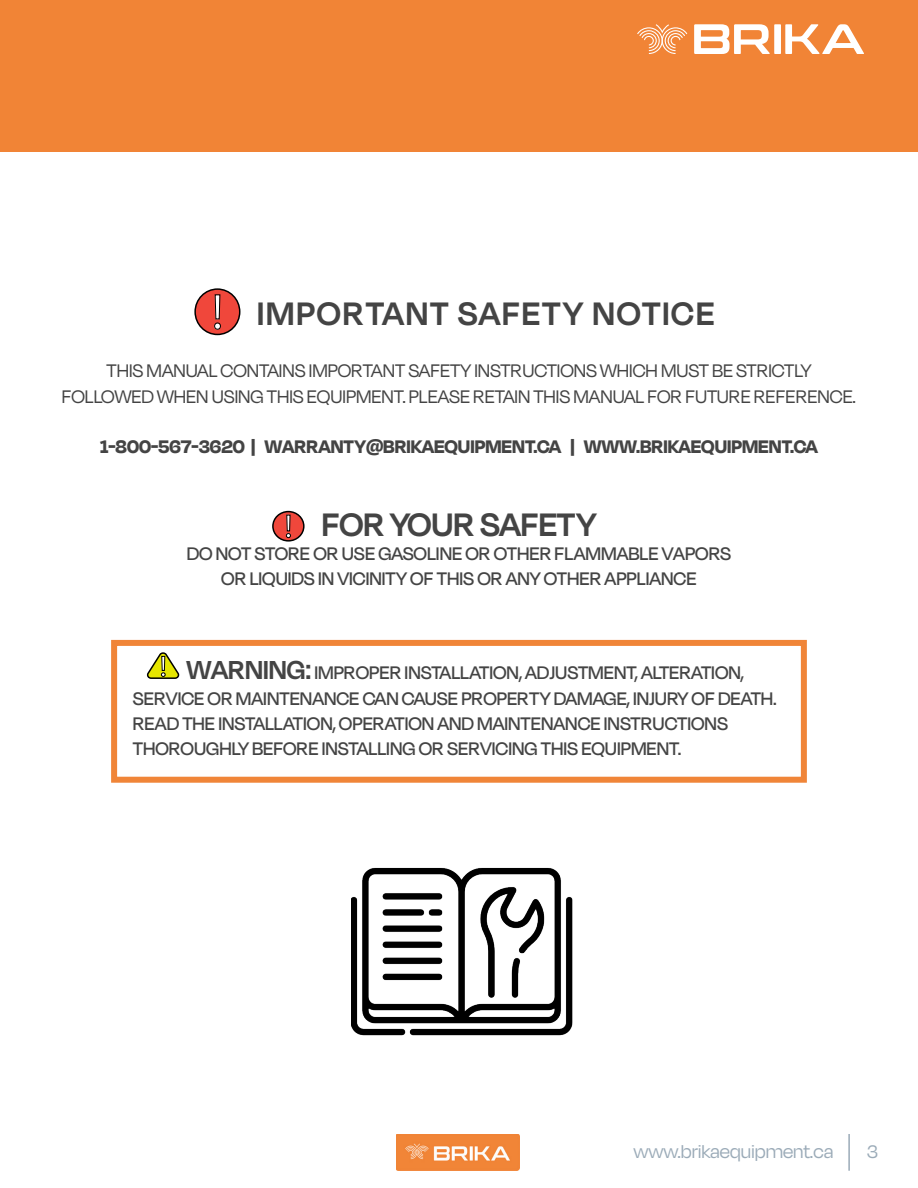
<style>
.page{position:relative;width:918px;height:1188px;background:#fff}
.page>*{position:absolute;margin:0;border:0;box-sizing:border-box;transform-origin:0 0}
.t1{font:50.25px "Myriad Pro";color:#fff}
.CHAPTER{font:600 37.5px "Degular Display";letter-spacing:.045em;color:#444}
.CHAPTER-2{font:600 37.5px "Degular Display";color:#444}
.t2{font:29.25px "Myriad Pro";color:#fff;scale:1.1 1}
.CHAPTER-3{font:500 21px/25.2px "Degular Display";color:#444}
.t3{font:21px "Degular Display";color:#444}
.t4{font:700 21px "Degular Display";color:#444}
.t5{font:21px "Degular Display";color:#9babb8}
.s1{font-family:"Myriad Pro";font-weight:400;font-size:33px;color:#fff}
.s2{font-weight:600;font-size:30px}
</style>
<div class="page">
<div style="left:0;top:0;width:918px;height:151px;background:#f18436"></div>
<div style="left:195px;top:289px;width:45px;height:45px;background:#f0473b;border-radius:50%"></div>
<div style="left:194px;top:288px;width:46px;height:47px;border:2px solid #000;border-radius:50%"></div>
<div style="left:273px;top:512px;width:31px;height:29px;background:#f0473b;border-radius:50%"></div>
<div style="left:272px;top:511px;width:33px;height:31px;border:2px solid #000;border-radius:50%"></div>
<svg style="left:147px;top:653px;width:33px;height:26px"></svg>
<div style="left:111px;top:640px;width:696px;height:143px;border:6px solid #f08538"></div>
<img style="left:397px;top:1134px;width:123px;height:37px">
<hr style="left:848px;top:1134px;width:2px;height:37px;background:#9babb8">
<svg style="left:694px;top:24px;width:76px;height:30px"></svg>
<div style="left:774px;top:24px;width:7px;height:30px;background:#fff"></div>
<svg style="left:785px;top:24px;width:79px;height:30px"></svg>
<svg style="left:637px;top:24px;width:50px;height:30px"></svg>
<img style="left:352px;top:867px;width:220px;height:169px">
<h1 class="t1" style="left:212px;top:281px;width:13px">!</h1>
<p class="CHAPTER" style="left:257px;top:292px;width:459px">IMPORTANT SAFETY NOTICE</p>
<p class="t3" style="left:107px;top:359px;width:706px">THIS MANUAL CONTAINS IMPORTANT SAFETY INSTRUCTIONS WHICH MUST BE STRICTLY</p>
<p class="t3" style="left:62px;top:384px;width:796px">FOLLOWED WHEN USING THIS EQUIPMENT. PLEASE RETAIN THIS MANUAL FOR FUTURE REFERENCE.</p>
<p class="t4" style="left:100px;top:434px;width:719px">1-800-567-3620 | WARRANTY@BRIKAEQUIPMENT.CA | WWW.BRIKAEQUIPMENT.CA</p>
<p class="CHAPTER-2" style="left:284px;top:503px;width:313px"><span class="s1">!</span> FOR YOUR SAFETY</p>
<p class="CHAPTER-3" style="left:187px;top:540px;width:546px">DO NOT STORE OR USE GASOLINE OR OTHER FLAMMABLE VAPORS</p>
<p class="CHAPTER-3" style="left:221px;top:566px;width:477px">OR LIQUIDS IN VICINITY OF THIS OR ANY OTHER APPLIANCE</p>
<h3 class="t2" style="left:160px;top:648px;width:8px">!</h3>
<p class="CHAPTER-3" style="left:133px;top:660px;width:646px;text-indent:54px"><span class="s2">WARNING:</span> IMPROPER INSTALLATION, ADJUSTMENT, ALTERATION, SERVICE OR MAINTENANCE CAN CAUSE PROPERTY DAMAGE, INJURY OF DEATH.<br>READ THE INSTALLATION, OPERATION AND MAINTENANCE INSTRUCTIONS THOROUGHLY BEFORE INSTALLING OR SERVICING THIS EQUIPMENT.</p>
<p class="t5" style="left:634px;top:1139px;width:201px">www.brikaequipment.ca</p>
<p class="t5" style="left:867px;top:1139px;width:12px">3</p>
</div>
